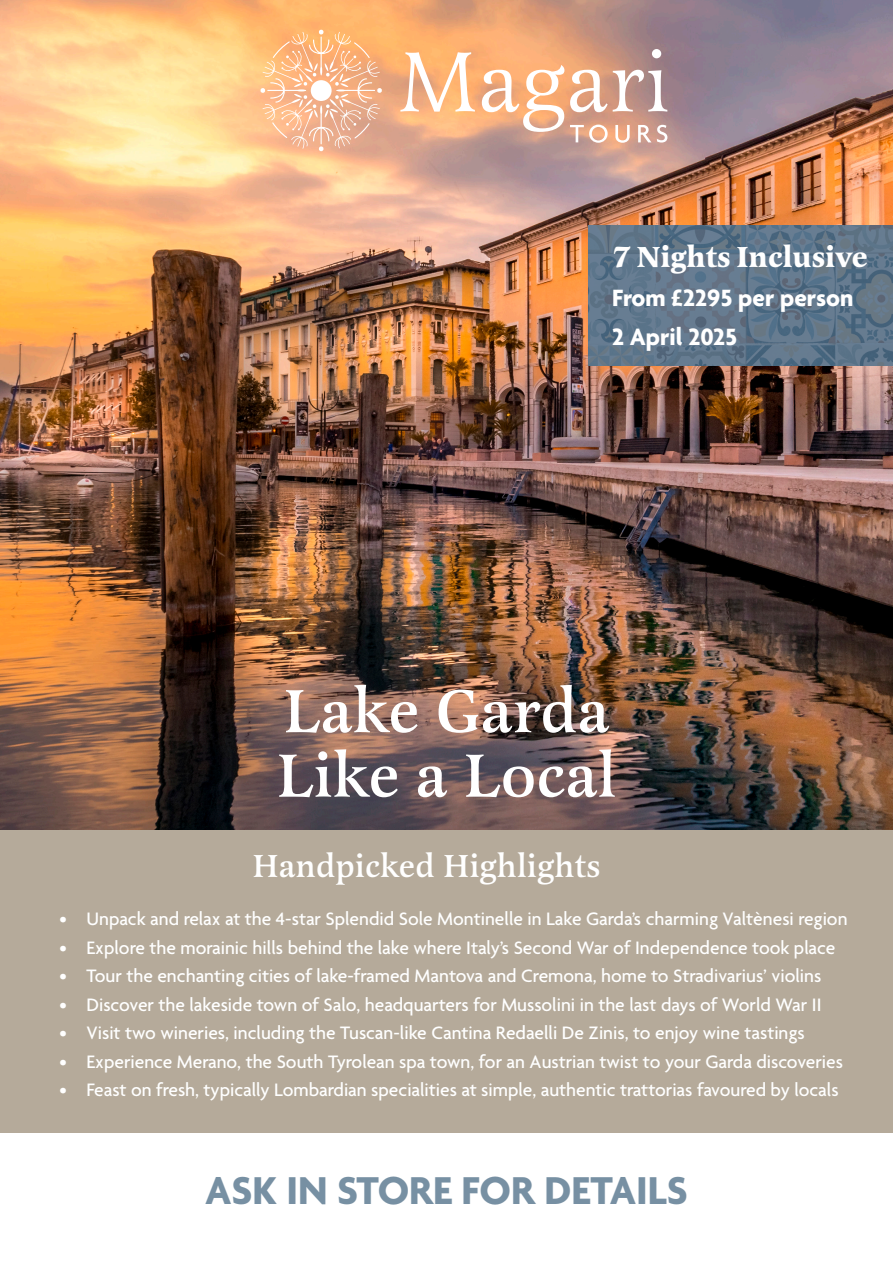
<style>
.page{position:relative;width:893px;height:1263px;background:#fff}
.page>*{position:absolute;margin:0;border:0;box-sizing:border-box;transform-origin:0 0}
.t1{font:500 63px "Latienne Pro";color:#fff}
.t2{font:700 42px "Agenda";color:#7790a3}
.t3{font:500 33px "Latienne Pro";color:#fff}
.t4{font:700 30px "Latienne Pro";color:#fff}
.t5{font:700 25.5px "Agenda";color:#fff}
.t6{font:500 19.5px "Agenda";color:#fff}
</style>
<div class="page">
<img style="left:0;top:0;width:893px;height:830px">
<div style="left:0;top:830px;width:893px;height:303px;background:#b5aa9a"></div>
<svg style="left:588px;top:225px;width:305px;height:141px;fill:#65788b"></svg>
<svg style="left:400px;top:52px;width:75px;height:60px"></svg>
<svg style="left:482px;top:65px;width:82px;height:67px"></svg>
<svg style="left:570px;top:49px;width:97px;height:63px"></svg>
<svg style="left:570px;top:125px;width:38px;height:18px"></svg>
<svg style="left:615px;top:125px;width:15px;height:18px"></svg>
<svg style="left:638px;top:125px;width:13px;height:17px"></svg>
<svg style="left:657px;top:125px;width:10px;height:18px"></svg>
<svg style="left:260px;top:30px;width:122px;height:121px"></svg>
<p class="t4" style="left:612px;top:237px;width:257px">7 Nights Inclusive</p>
<p class="t5" style="left:612px;top:284px;width:243px">From £2295 per person</p>
<p class="t5" style="left:612px;top:323px;width:126px">2 April 2025</p>
<p class="t1" style="left:283px;top:672px;width:328px">Lake Garda</p>
<p class="t1" style="left:276px;top:737px;width:341px">Like a Local</p>
<p class="t3" style="left:252px;top:846px;width:350px">Handpicked Highlights</p>
<p class="t6" style="left:60px;top:908px;width:789px">• Unpack and relax at the 4-star Splendid Sole Montinelle in Lake Garda’s charming Valtènesi region</p>
<p class="t6" style="left:60px;top:937px;width:777px">• Explore the morainic hills behind the lake where Italy’s Second War of Independence took place</p>
<p class="t6" style="left:60px;top:965px;width:763px">• Tour the enchanting cities of lake-framed Mantova and Cremona, home to Stradivarius’ violins</p>
<p class="t6" style="left:60px;top:994px;width:763px">• Discover the lakeside town of Salo, headquarters for Mussolini in the last days of World War II</p>
<p class="t6" style="left:60px;top:1022px;width:747px">• Visit two wineries, including the Tuscan-like Cantina Redaelli De Zinis, to enjoy wine tastings</p>
<p class="t6" style="left:60px;top:1051px;width:785px">• Experience Merano, the South Tyrolean spa town, for an Austrian twist to your Garda discoveries</p>
<p class="t6" style="left:60px;top:1079px;width:781px">• Feast on fresh, typically Lombardian specialities at simple, authentic trattorias favoured by locals</p>
<p class="t2" style="left:205px;top:1168px;width:484px">ASK IN STORE FOR DETAILS</p>
</div>
